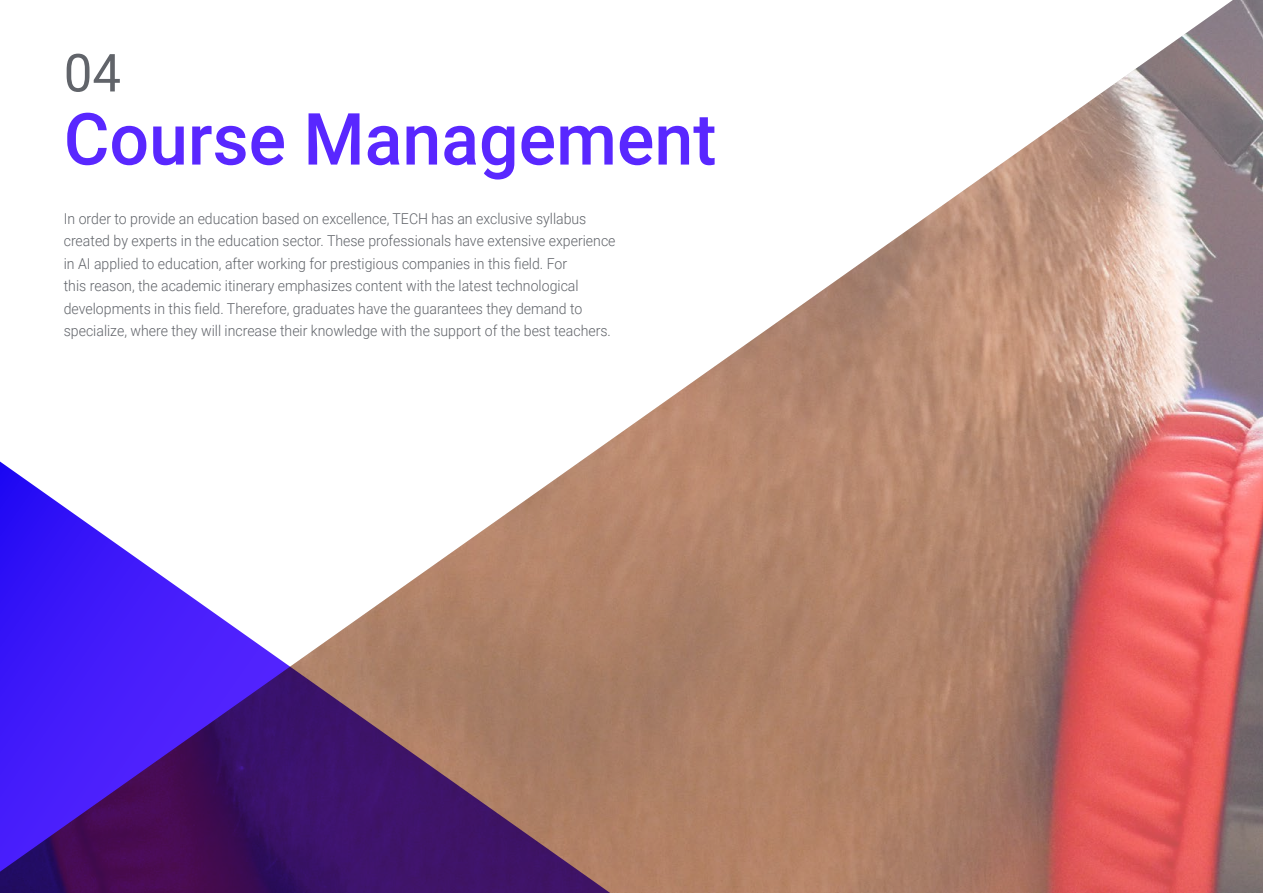
<style>
.page{position:relative;width:1263px;height:893px;background:#fff}
.page>*{position:absolute;margin:0;border:0;box-sizing:border-box;transform-origin:0 0}
.t1{font:500 72px "Roboto";color:#5927ff}
.t2{font:52.5px "Roboto";color:#61646a}
.t3{font:300 15px/22.5px "Roboto";color:#61646a;scale:.94 1}
</style>
<div class="page">
<img style="left:602px;top:0;width:661px;height:893px">
<svg style="left:0;top:446px;width:640px;height:447px"></svg>
<h2 class="t2" style="left:64px;top:36px;width:59px">04</h2>
<h1 class="t1" style="left:64px;top:89px;width:654px">Course Management</h1>
<p class="t3" style="left:64px;top:207px;width:588px">In order to provide an education based on excellence, TECH has an exclusive syllabus created by experts in the education sector. These professionals have extensive experience in AI applied to education, after working for prestigious companies in this field. For<br>this reason, the academic itinerary emphasizes content with the latest technological developments in this field. Therefore, graduates have the guarantees they demand to specialize, where they will increase their knowledge with the support of the best teachers.</p>
</div>
